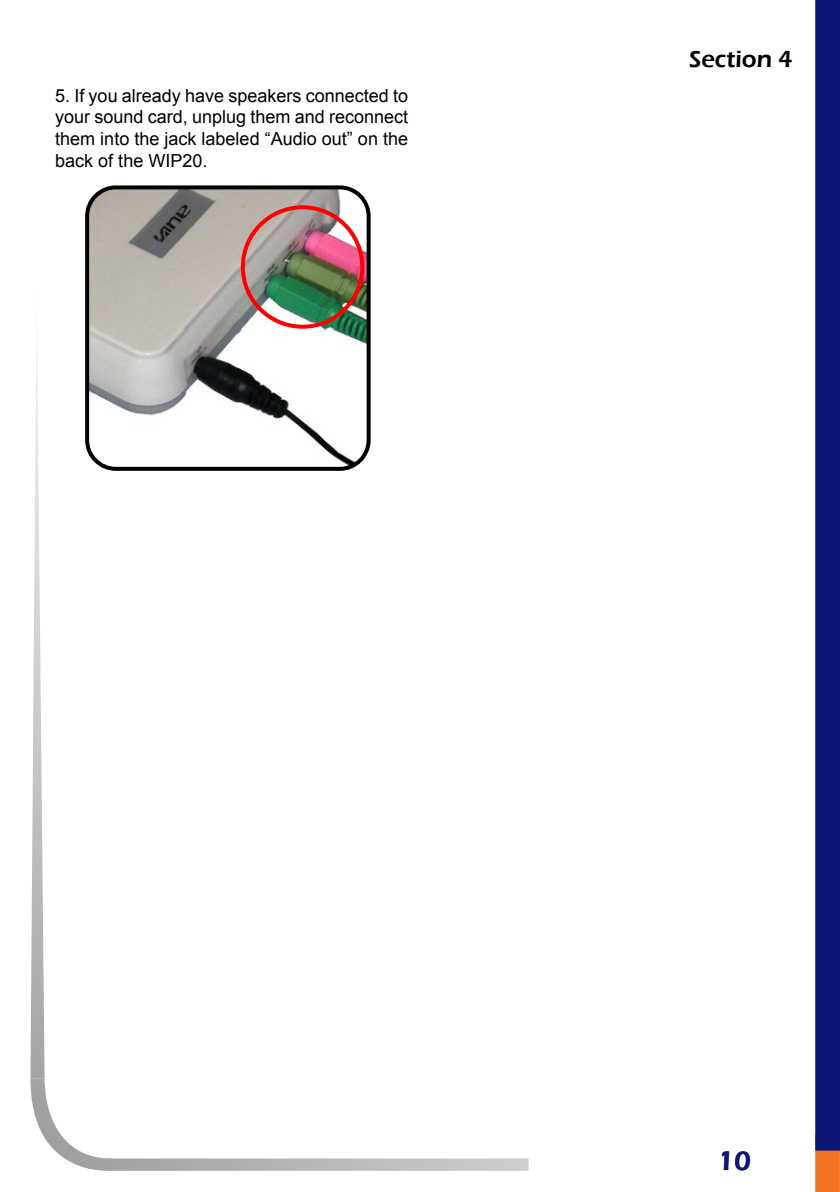
<style>
.page{position:relative;width:840px;height:1192px;background:#fff}
.page>*{position:absolute;margin:0;border:0;box-sizing:border-box;transform-origin:0 0}
.t1{font:600 27.8px "Eras ITC";color:#0e1676}
.t2{font:600 24px "Eras ITC";color:#000}
.t3{font:18px/21.6px "Arial";color:#000;text-align:justify}
</style>
<div class="page">
<svg style="left:112px;top:1158px;width:416px;height:12px;background:#bababa"></svg>
<svg style="left:30px;top:335px;width:82px;height:836px"></svg>
<svg style="left:815px;top:0;width:24px;height:1191px;background:#181b74"></svg>
<svg style="left:83px;top:185px;width:288px;height:283px"></svg>
<div style="left:241px;top:205px;width:123px;height:123px;border:4px solid #f00;border-radius:50%"></div>
<p class="t3" style="left:55px;top:84px;width:354px">5. If you already have speakers connected to your sound card, unplug them and reconnect them into the jack labeled “Audio out” on the back of the WIP20.</p>
<p class="t2" style="left:688px;top:45px;width:105px">Section 4</p>
<p class="t1" style="left:716px;top:1144px;width:35px">10</p>
</div>
